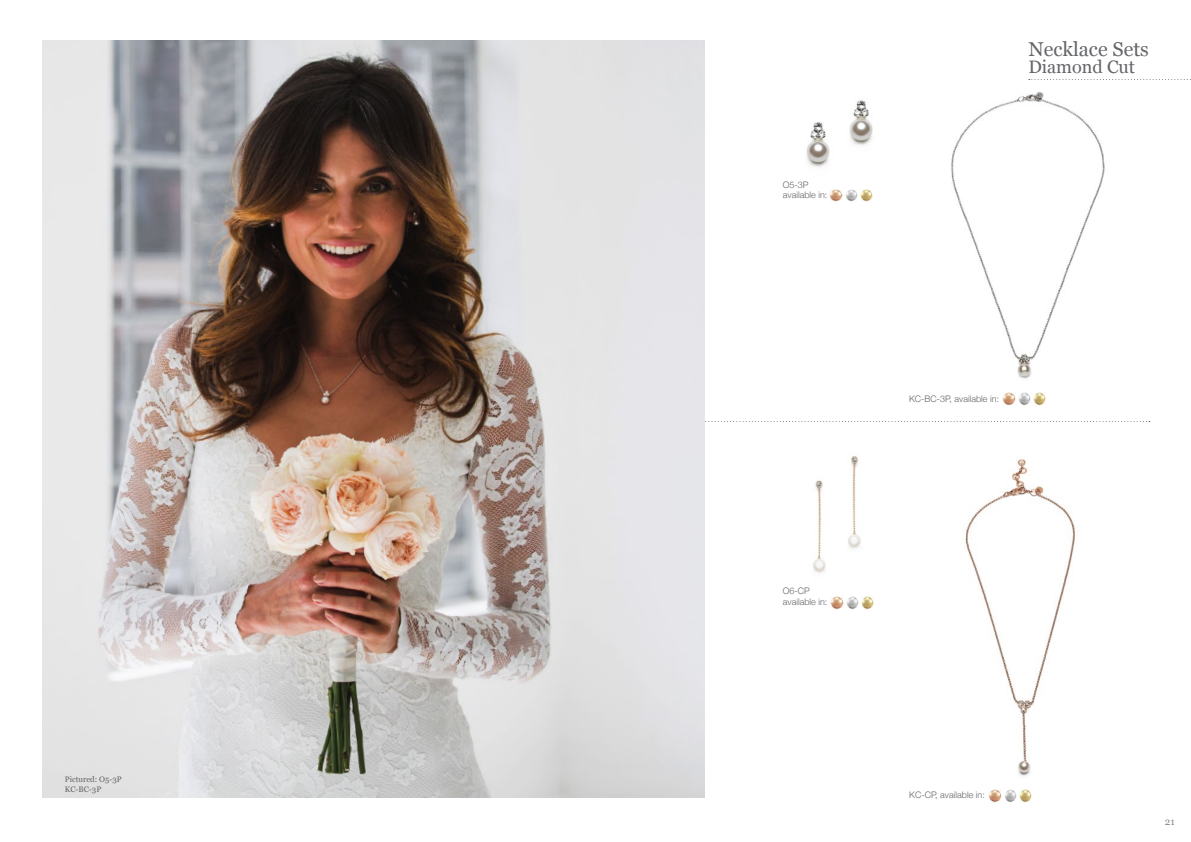
<style>
.page{position:relative;width:1191px;height:842px;background:#fff}
.page>*{position:absolute;margin:0;border:0;box-sizing:border-box;transform-origin:0 0}
.t1{font:20px "Georgia";color:#646568}
.t2{font:18px "Georgia";color:#646568}
.t3{font:10px "Georgia";color:#8b8a85}
.t4{font:300 9px/10.8px "Helvetica Neue";color:#646568}
.t5{font:8px/9.6px "Georgia";color:#646568}
</style>
<div class="page">
<svg style="left:704px;top:421px;width:445px;height:1px"></svg>
<img style="left:951px;top:92px;width:154px;height:314px">
<img style="left:806px;top:100px;width:67px;height:67px">
<img style="left:813px;top:456px;width:57px;height:141px">
<img style="left:965px;top:459px;width:111px;height:317px">
<img style="left:43px;top:41px;width:661px;height:757px">
<svg style="left:1028px;top:79px;width:163px;height:1px"></svg>
<svg style="left:831px;top:597px;width:43px;height:12px"></svg>
<svg style="left:830px;top:189px;width:43px;height:13px"></svg>
<svg style="left:988px;top:790px;width:43px;height:12px"></svg>
<svg style="left:1003px;top:393px;width:42px;height:12px"></svg>
<p class="t5" style="left:65px;top:774px;width:58px">Pictured: O5-3P<br>KC-BC-3P</p>
<p class="t4" style="left:783px;top:178px;width:46px">O5-3P available in:</p>
<p class="t4" style="left:783px;top:585px;width:46px">O6-CP available in:</p>
<h1 class="t1" style="left:1028px;top:34px;width:122px">Necklace Sets</h1>
<h2 class="t2" style="left:1028px;top:53px;width:108px">Diamond Cut</h2>
<p class="t4" style="left:909px;top:393px;width:91px">KC-BC-3P, available in:</p>
<p class="t4" style="left:909px;top:789px;width:77px">KC-CP, available in:</p>
<p class="t3" style="left:1164px;top:814px;width:11px">21</p>
</div>
